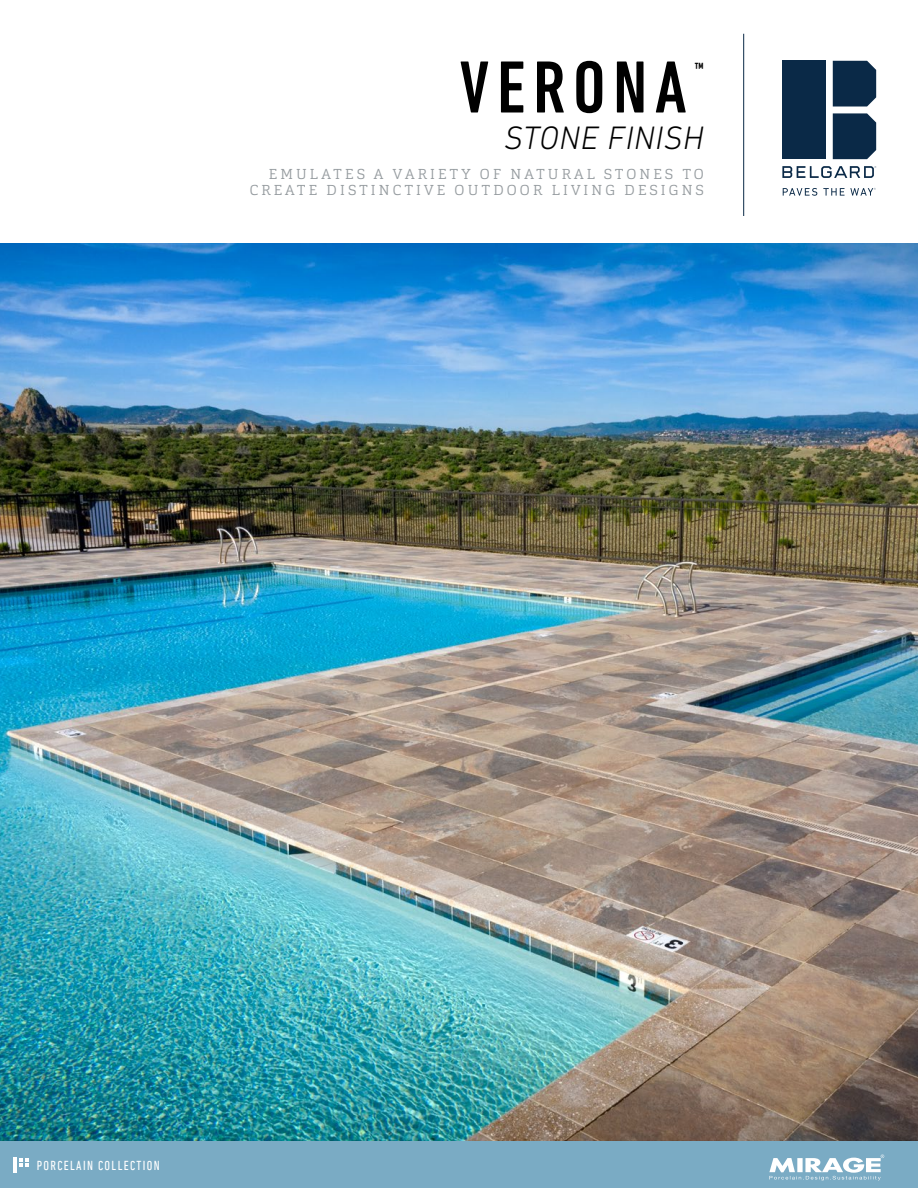
<style>
.page{position:relative;width:918px;height:1188px;background:#fff}
.page>*{position:absolute;margin:0;border:0;box-sizing:border-box;transform-origin:0 0}
.t1{font:500 condensed 75px "DIN Next LT Pro";letter-spacing:.1em;color:#000}
.t2{font:italic 300 33px "DIN Next LT Pro";letter-spacing:.02em;color:#000}
.t3{font:500 condensed 14.85px "DIN Next LT Pro";color:#000}
.t4{font:300 14.25px/16.5px "Cargan";letter-spacing:.215em;color:#959b9f;text-align:right}
.t5{font:condensed 13.35px "DIN Next LT Pro";letter-spacing:.1em;color:#fff}
</style>
<div class="page">
<hr style="left:743px;top:34px;width:1px;height:182px;background:#0a2947">
<div style="left:833px;top:61px;width:43px;height:46px;background:#0a2947"></div>
<div style="left:833px;top:113px;width:43px;height:46px;background:#0a2947"></div>
<div style="left:782px;top:61px;width:44px;height:98px;background:#0a2947"></div>
<svg style="left:782px;top:166px;width:94px;height:12px"></svg>
<svg style="left:783px;top:188px;width:34px;height:8px"></svg>
<svg style="left:823px;top:188px;width:53px;height:8px"></svg>
<div style="left:0;top:1141px;width:918px;height:47px;background:#7aabc4"></div>
<hr style="left:14px;top:1158px;width:3px;height:15px;background:#fff">
<svg style="left:19px;top:1158px;width:9px;height:9px"></svg>
<img style="left:0;top:243px;width:918px;height:898px">
<svg style="left:769px;top:1155px;width:115px;height:26px"></svg>
<h1 class="t1" style="left:459px;top:45px;width:229px">VERONA</h1>
<p class="t3" style="left:694px;top:59px;width:11px">™</p>
<h2 class="t2" style="left:504px;top:118px;width:201px">STONE FINISH</h2>
<p class="t4" style="left:250px;top:165px;width:456px">EMULATES A VARIETY OF NATURAL STONES TO<br>CREATE DISTINCTIVE OUTDOOR LIVING DESIGNS</p>
<p class="t5" style="left:37px;top:1158px;width:125px">PORCELAIN COLLECTION</p>
</div>
